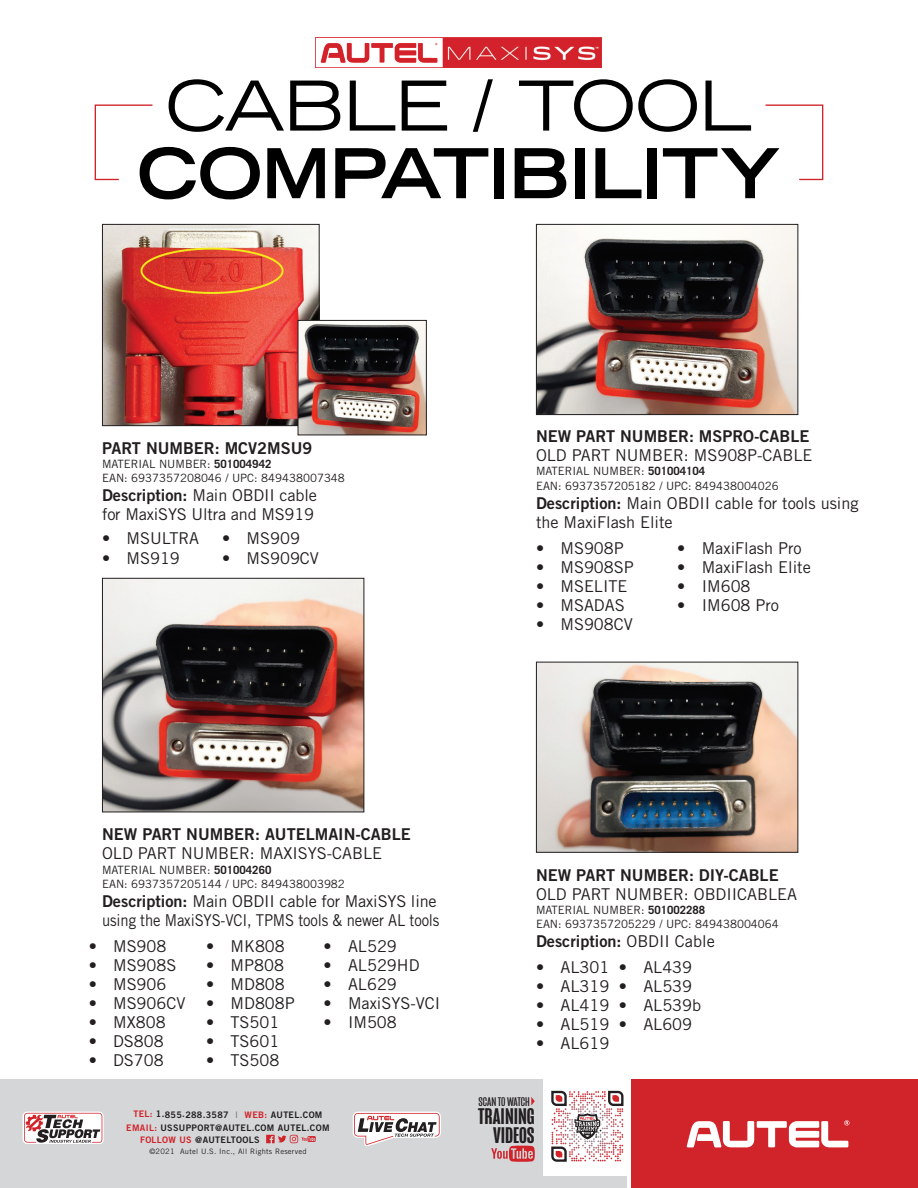
<style>
.page{position:relative;width:918px;height:1188px;background:#fff}
.page>*{position:absolute;margin:0;border:0;box-sizing:border-box;transform-origin:0 0}
.t1{font:700 expanded 68.85px "Trade Gothic LT Std";letter-spacing:-.025em;color:#000}
.t2{font:expanded 68.85px "Trade Gothic LT Std";letter-spacing:-.025em;color:#000}
.t3{font:500 23.25px/18.6px "Mongoose";color:#231f20;text-align:right;scale:1.11 1}
.t4{font:16.35px/19px "Trade Gothic LT Std";color:#231f20}
.t5{font:16.35px "Trade Gothic LT Std Bd 2";color:#231f20}
.t6{font:12.9px "Mongoose";letter-spacing:-.005em;color:#231f20;scale:1.11 1}
.t7{font:11.4px/14.2px "Trade Gothic LT Std";color:#231f20}
.t8{font:9px "Trade Gothic LT Std Bd 2";letter-spacing:.035em;color:#231f20}
.t9{font:7.5px "Trade Gothic LT Std";letter-spacing:.035em;color:#231f20}
.t10{font:3px "Mongoose";color:#fff}
.s1{font-weight:700}
.s2{font-family:"Trade Gothic LT Std Bd 2"}
.s3{color:#d1232a}
.s4{font-family:"Trade Gothic LT Std";color:#6c6d70}
.s5{font-family:"Trade Gothic LT Std"}
</style>
<div class="page">
<img style="left:315px;top:37px;width:286px;height:30px">
<svg style="left:765px;top:104px;width:59px;height:77px"></svg>
<svg style="left:94px;top:104px;width:59px;height:77px"></svg>
<img style="left:104px;top:580px;width:258px;height:230px">
<div style="left:102px;top:578px;width:262px;height:234px;border:1px solid #231f20"></div>
<img style="left:538px;top:226px;width:258px;height:187px">
<div style="left:536px;top:224px;width:262px;height:191px;border:1px solid #231f20"></div>
<img style="left:538px;top:664px;width:258px;height:187px">
<div style="left:536px;top:662px;width:262px;height:191px;border:1px solid #231f20"></div>
<img style="left:104px;top:226px;width:214px;height:198px">
<div style="left:102px;top:224px;width:218px;height:202px;border:1px solid #231f20"></div>
<img style="left:300px;top:322px;width:125px;height:111px">
<div style="left:298px;top:320px;width:129px;height:115px;border:1px solid #231f20"></div>
<div style="left:0;top:1079px;width:543px;height:109px;background:#d5d6d8"></div>
<svg style="left:22px;top:1112px;width:82px;height:32px;background:#c0abac"></svg>
<svg style="left:353px;top:1112px;width:88px;height:34px"></svg>
<svg style="left:266px;top:1135px;width:50px;height:8px"></svg>
<svg style="left:551px;top:1090px;width:73px;height:72px"></svg>
<svg style="left:491px;top:1146px;width:44px;height:16px"></svg>
<svg style="left:531px;top:1097px;width:4px;height:9px"></svg>
<div style="left:541px;top:1176px;width:85px;height:12px;background:#d5d6d8"></div>
<div style="left:632px;top:1079px;width:286px;height:109px;background:#d1232a"></div>
<svg style="left:687px;top:1120px;width:162px;height:28px"></svg>
<h1 class="t2" style="left:165px;top:61px;width:589px">CABLE / TOOL</h1>
<h1 class="t1" style="left:137px;top:128px;width:645px">COMPATIBILITY</h1>
<p class="t5" style="left:102px;top:438px;width:212px">PART NUMBER: MCV2MSU9</p>
<p class="t7" style="left:102px;top:457px;width:244px">MATERIAL NUMBER: <span class="s1">501004942<br></span>EAN: 6937357208046 / UPC: 849438007348</p>
<p class="t4" style="left:102px;top:486px;width:216px"><span class="s2">Description:</span> Main OBDII cable for MaxiSYS Ultra and MS919</p>
<p class="t4" style="left:102px;top:529px;width:99px">• MSULTRA</p>
<p class="t4" style="left:102px;top:548px;width:79px">• MS919</p>
<p class="t4" style="left:222px;top:529px;width:79px">• MS909</p>
<p class="t4" style="left:222px;top:548px;width:98px">• MS909CV</p>
<p class="t5" style="left:536px;top:426px;width:275px">NEW PART NUMBER: MSPRO-CABLE</p>
<p class="t4" style="left:536px;top:446px;width:278px">OLD PART NUMBER: MS908P-CABLE</p>
<p class="t7" style="left:536px;top:464px;width:244px">MATERIAL NUMBER: <span class="s1">501004104<br></span>EAN: 6937357205182 / UPC: 849438004026</p>
<p class="t4" style="left:536px;top:493px;width:324px"><span class="s2">Description:</span> Main OBDII cable for tools using the MaxiFlash Elite</p>
<p class="t4" style="left:536px;top:538px;width:89px">• MS908P</p>
<p class="t4" style="left:536px;top:557px;width:99px">• MS908SP</p>
<p class="t4" style="left:536px;top:576px;width:93px">• MSELITE</p>
<p class="t4" style="left:536px;top:595px;width:90px">• MSADAS</p>
<p class="t4" style="left:536px;top:614px;width:98px">• MS908CV</p>
<p class="t4" style="left:677px;top:538px;width:126px">• MaxiFlash Pro</p>
<p class="t4" style="left:677px;top:557px;width:135px">• MaxiFlash Elite</p>
<p class="t4" style="left:677px;top:576px;width:75px">• IM608</p>
<p class="t4" style="left:677px;top:595px;width:103px">• IM608 Pro</p>
<p class="t5" style="left:102px;top:824px;width:310px">NEW PART NUMBER: AUTELMAIN-CABLE</p>
<p class="t4" style="left:102px;top:844px;width:282px">OLD PART NUMBER: MAXISYS-CABLE</p>
<p class="t7" style="left:102px;top:862px;width:244px">MATERIAL NUMBER: <span class="s1">501004260<br></span>EAN: 6937357205144 / UPC: 849438003982</p>
<p class="t4" style="left:102px;top:891px;width:339px"><span class="s2">Description:</span> Main OBDII cable for MaxiSYS line using the MaxiSYS-VCI, TPMS tools &amp; newer AL tools</p>
<p class="t4" style="left:89px;top:937px;width:79px">• MS908</p>
<p class="t4" style="left:89px;top:956px;width:89px">• MS908S</p>
<p class="t4" style="left:89px;top:975px;width:79px">• MS906</p>
<p class="t4" style="left:89px;top:994px;width:98px">• MS906CV</p>
<p class="t4" style="left:89px;top:1013px;width:78px">• MX808</p>
<p class="t4" style="left:89px;top:1032px;width:77px">• DS808</p>
<p class="t4" style="left:89px;top:1051px;width:77px">• DS708</p>
<p class="t4" style="left:206px;top:937px;width:80px">• MK808</p>
<p class="t4" style="left:206px;top:956px;width:79px">• MP808</p>
<p class="t4" style="left:206px;top:975px;width:80px">• MD808</p>
<p class="t4" style="left:206px;top:994px;width:90px">• MD808P</p>
<p class="t4" style="left:206px;top:1013px;width:75px">• TS501</p>
<p class="t4" style="left:206px;top:1032px;width:75px">• TS601</p>
<p class="t4" style="left:206px;top:1051px;width:75px">• TS508</p>
<p class="t4" style="left:324px;top:937px;width:75px">• AL529</p>
<p class="t4" style="left:324px;top:956px;width:97px">• AL529HD</p>
<p class="t4" style="left:324px;top:975px;width:75px">• AL629</p>
<p class="t4" style="left:324px;top:994px;width:118px">• MaxiSYS-VCI</p>
<p class="t4" style="left:324px;top:1013px;width:75px">• IM508</p>
<p class="t8" style="left:133px;top:1109px;width:191px"><span class="s3">TEL:</span> 1.855.288.3587 <span class="s4">I</span> <span class="s3">WEB:</span> AUTEL.COM</p>
<p class="t8" style="left:126px;top:1122px;width:205px"><span class="s3">EMAIL:</span> USSUPPORT@AUTEL.COM AUTEL.COM</p>
<p class="t8" style="left:140px;top:1134px;width:121px"><span class="s3">FOLLOW US</span> @AUTELTOOLS</p>
<p class="t9" style="left:149px;top:1147px;width:159px">©2021 Autel U.S. Inc., All Rights Reserved</p>
<p class="t5" style="left:536px;top:865px;width:244px">NEW PART NUMBER: DIY-CABLE</p>
<p class="t4" style="left:536px;top:884px;width:263px">OLD PART NUMBER: OBDIICABLEA</p>
<p class="t7" style="left:536px;top:903px;width:244px">MATERIAL NUMBER: <span class="s1">501002288<br></span>EAN: 6937357205229 / UPC: 849438004064</p>
<p class="t5" style="left:536px;top:931px;width:180px">Description: <span class="s5">OBDII Cable</span></p>
<p class="t4" style="left:536px;top:957px;width:75px">• AL301</p>
<p class="t4" style="left:536px;top:976px;width:75px">• AL319</p>
<p class="t4" style="left:536px;top:995px;width:75px">• AL419</p>
<p class="t4" style="left:536px;top:1014px;width:75px">• AL519</p>
<p class="t4" style="left:536px;top:1033px;width:75px">• AL619</p>
<p class="t4" style="left:619px;top:957px;width:75px">• AL439</p>
<p class="t4" style="left:619px;top:976px;width:75px">• AL539</p>
<p class="t4" style="left:619px;top:995px;width:84px">• AL539b</p>
<p class="t4" style="left:619px;top:1014px;width:75px">• AL609</p>
<p class="t6" style="left:479px;top:1094px;width:48px">SCAN TO WATCH</p>
<h2 class="t3" style="left:478px;top:1107px;width:52px">TRAINING<br>VIDEOS</h2>
<p class="t10" style="left:584px;top:1131px;width:8px">YOUTUBE</p>
</div>
